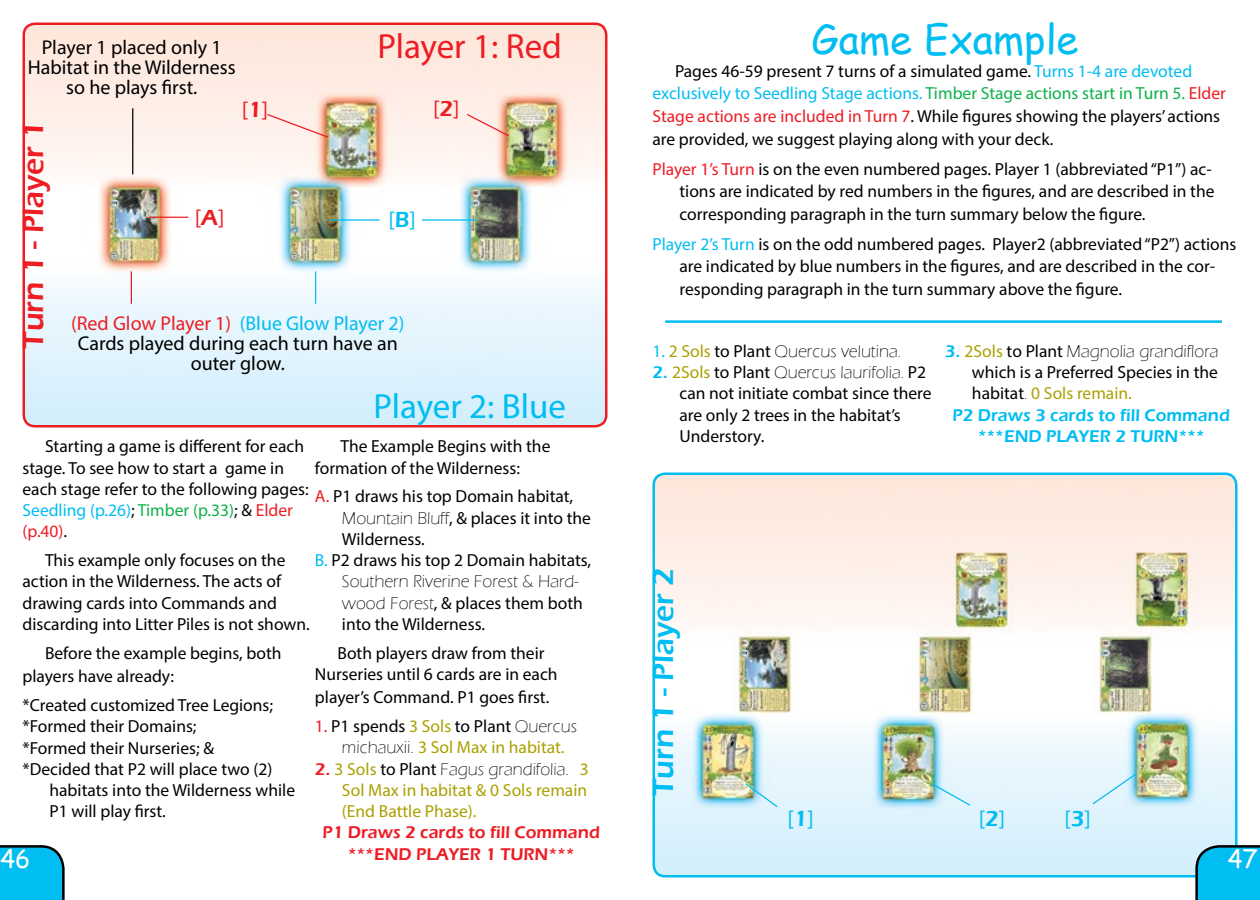
<style>
.page{position:relative;width:1260px;height:900px;background:#fff}
.page>*{position:absolute;margin:0;border:0;box-sizing:border-box;transform-origin:0 0}
.t1{font:40px "Comic Sans MS";color:#00bdf2}
.t2{font:35px "Myriad Pro";color:#00bdf2}
.t3{font:35px "Myriad Pro";color:#ed1d24}
.t4{font:600 30px "Eras ITC";color:#00bdf2}
.t5{font:600 30px "Eras ITC";color:#ed1d24}
.t6{font:25px "Comic Sans MS";color:#fff}
.t7{font:22.5px "Myriad Pro";color:#00bdf2}
.t8{font:22.5px "Myriad Pro";color:#ed1d24}
.t9{font:20px/20px "Myriad Pro";color:#000;text-align:center}
.t10{font:20px "Myriad Pro";color:#00bdf2}
.t11{font:17.5px/21.2px "Myriad Pro";color:#000}
.t12{font:300 17.5px "Eras ITC";color:#000}
.t13{font:17.5px/21.2px "Myriad Pro";color:#aba000}
.t14{font:600 17.5px/21.2px "Eras ITC";color:#00bdf2;text-align:center}
.t15{font:600 17.5px/21.2px "Eras ITC";color:#ed1d24;text-align:center}
.s1{color:#00bdf2}
.s2{color:#0db14b}
.s3{color:#ed1d24}
.s4{font-family:"Eras ITC";font-weight:600}
.s5{font-weight:600;color:#00bdf2}
.s6{font-family:"Myriad Pro";font-weight:400;color:#aba000}
.s7{font-family:"Myriad Pro";font-weight:400}
.s8{font-family:"Eras ITC";font-weight:300}
.s9{color:#aba000}
.s10{font-family:"Myriad Pro";font-weight:400;color:#00bdf2}
.s11{color:#000}
.s12{font-family:"Eras ITC";font-weight:300;color:#000}
.s13{font-weight:600;color:#ed1d24}
</style>
<div class="page">
<img style="left:655px;top:475px;width:580px;height:400px">
<div style="left:652px;top:472px;width:586px;height:406px;border:2px solid #00bdf2;border-radius:11px"></div>
<img style="left:25px;top:25px;width:580px;height:400px">
<div style="left:22px;top:22px;width:586px;height:406px;border:2px solid #ed1d24;border-radius:11px"></div>
<svg style="left:0;top:845px;width:65px;height:55px"></svg>
<svg style="left:1195px;top:845px;width:65px;height:55px"></svg>
<hr style="left:131px;top:271px;width:1px;height:33px;background:#ed1d24">
<hr style="left:315px;top:271px;width:1px;height:33px;background:#00bdf2">
<hr style="left:328px;top:219px;width:52px;height:2px;background:#00bdf2">
<hr style="left:422px;top:219px;width:55px;height:2px;background:#00bdf2">
<hr style="left:149px;top:217px;width:39px;height:1px;background:#ed1d24">
<svg style="left:266px;top:113px;width:64px;height:26px"></svg>
<svg style="left:465px;top:113px;width:45px;height:25px"></svg>
<svg style="left:744px;top:782px;width:35px;height:26px"></svg>
<svg style="left:930px;top:782px;width:42px;height:25px"></svg>
<svg style="left:1091px;top:772px;width:47px;height:34px"></svg>
<hr style="left:665px;top:320px;width:557px;height:3px;background:#00bdf2">
<hr style="left:132px;top:108px;width:1px;height:66px;background:#000">
<h1 class="t1" style="left:812px;top:10px;width:269px">Game Example</h1>
<p class="t11" style="left:653px;top:60px;width:575px;line-height:22.5px;text-indent:22px">Pages 46-59 present 7 turns of a simulated game. <span class="s1">Turns 1-4 are devoted exclusively to Seedling Stage actions.</span> <span class="s2">Timber Stage actions start in Turn 5.</span> <span class="s3">Elder Stage actions are included in Turn 7</span>. While figures showing the players’ actions are provided, we suggest playing along with your deck.</p>
<p class="t11" style="left:679px;top:157px;width:537px;line-height:22.5px;text-indent:-27px"><span class="s3">Player 1’s Turn</span> is on the even numbered pages. Player 1 (abbreviated “P1”) ac&shy;tions are indicated by red numbers in the figures, and are described in the corresponding paragraph in the turn summary below the figure.</p>
<p class="t11" style="left:679px;top:232px;width:559px;line-height:22.5px;text-indent:-27px"><span class="s1">Player 2’s Turn</span> is on the odd numbered pages. Player2 (abbreviated “P2”) actions are indicated by blue numbers in the figures, and are described in the cor&shy;responding paragraph in the turn summary above the figure.</p>
<p class="t9" style="left:28px;top:37px;width:209px">Player 1 placed only 1<br>Habitat in the Wilderness so he plays first.</p>
<h2 class="t3" style="left:377px;top:24px;width:186px">Player 1: Red</h2>
<p class="t8" style="left:433px;top:94px;width:28px">[<span class="s4">2</span>]</p>
<p class="t8" style="left:242px;top:95px;width:28px">[<span class="s4">1</span>]</p>
<h3 class="t5" style="left:16px;top:349px;width:230px;rotate:-90deg">Turn 1 - Player 1</h3>
<p class="t8" style="left:195px;top:203px;width:31px">[<span class="s4">A</span>]</p>
<p class="t7" style="left:389px;top:206px;width:29px">[<span class="s4">B</span>]</p>
<p class="t10" style="left:71px;top:311px;width:335px"><span class="s3">(Red Glow Player 1)</span> (Blue Glow Player 2)</p>
<p class="t9" style="left:78px;top:333px;width:321px">Cards played during each turn have an outer glow.</p>
<p class="t12" style="left:945px;top:341px;width:275px"><span class="s5">3.</span> <span class="s6">2Sols</span> <span class="s7">to Plant</span> Magnolia grandiflora</p>
<p class="t11" style="left:972px;top:361px;width:247px">which is a Preferred Species in the habitat<span class="s8">.</span> <span class="s9">0 Sols remain.</span></p>
<p class="t14" style="left:953px;top:404px;width:279px">P2 Draws 3 cards to fill Command ***END PLAYER 2 TURN***</p>
<p class="t12" style="left:652px;top:341px;width:250px"><span class="s10">1.</span> <span class="s6">2 Sols</span> <span class="s7">to Plant</span> Quercus velutina.</p>
<p class="t12" style="left:652px;top:363px;width:275px"><span class="s5">2.</span> <span class="s6">2Sols</span> <span class="s7">to Plant</span> Quercus laurifolia. <span class="s7">P2</span></p>
<p class="t11" style="left:680px;top:383px;width:254px">can not initiate combat since there are only 2 trees in the habitat’s<br>Understory.</p>
<h2 class="t2" style="left:373px;top:384px;width:194px">Player 2: Blue</h2>
<p class="t11" style="left:22px;top:436px;width:288px;text-indent:23px">Starting a game is different for each stage. To see how to start a game in each stage refer to the following pages:<br><span class="s1">Seedling (p.26)</span>; <span class="s2">Timber (p.33)</span>; &amp; <span class="s3">Elder (p.40)</span>.</p>
<p class="t11" style="left:22px;top:549px;width:289px;text-indent:23px">This example only focuses on the action in the Wilderness. The acts of drawing cards into Commands and discarding into Litter Piles is not shown.</p>
<p class="t11" style="left:22px;top:641px;width:261px;line-height:23.8px;text-indent:23px">Before the example begins, both players have already:</p>
<p class="t11" style="left:22px;top:694px;width:252px">*Created customized Tree Legions;</p>
<p class="t11" style="left:22px;top:716px;width:176px">*Formed their Domains;</p>
<p class="t11" style="left:22px;top:737px;width:193px">*Formed their Nurseries; &amp;</p>
<p class="t11" style="left:22px;top:758px;width:251px">*Decided that P2 will place two (2)</p>
<p class="t11" style="left:50px;top:779px;width:247px">habitats into the Wilderness while</p>
<p class="t11" style="left:50px;top:801px;width:118px">P1 will play first.</p>
<p class="t11" style="left:315px;top:436px;width:237px;text-indent:25px">The Example Begins with the formation of the Wilderness:</p>
<p class="t11" style="left:315px;top:486px;width:260px"><span class="s3">A.</span> P1 draws his top Domain habitat,</p>
<p class="t11" style="left:342px;top:507px;width:250px"><span class="s8">Mountain Bluff</span>, &amp; places it into the</p>
<p class="t11" style="left:342px;top:528px;width:84px">Wilderness.</p>
<p class="t11" style="left:315px;top:549px;width:278px"><span class="s1">B.</span> P2 draws his top 2 Domain habitats,</p>
<p class="t12" style="left:342px;top:572px;width:238px">Southern Riverine Forest &amp; Hard-</p>
<p class="t11" style="left:342px;top:592px;width:242px"><span class="s8">wood Forest</span>, &amp; places them both into the Wilderness.</p>
<p class="t11" style="left:315px;top:642px;width:244px;text-align:center">Both players draw from their<br>Nurseries until 6 cards are in each</p>
<p class="t11" style="left:315px;top:687px;width:236px">player’s Command. P1 goes first.</p>
<p class="t13" style="left:342px;top:715px;width:237px;text-indent:-27px"><span class="s3">1.</span> <span class="s11">P1 spends</span> 3 Sols <span class="s11">to Plant</span> <span class="s12">Quercus michauxii.</span> 3 Sol Max in habitat.</p>
<p class="t12" style="left:315px;top:759px;width:275px"><span class="s13">2.</span> <span class="s6">3 Sols</span> <span class="s7">to Plant</span> Fagus grandifolia. <span class="s6">3</span></p>
<p class="t13" style="left:342px;top:779px;width:247px">Sol Max in habitat &amp; 0 Sols remain (End Battle Phase).</p>
<p class="t15" style="left:323px;top:822px;width:279px">P1 Draws 2 cards to fill Command ***END PLAYER 1 TURN***</p>
<h3 class="t4" style="left:646px;top:796px;width:230px;rotate:-90deg">Turn 1 - Player 2</h3>
<p class="t7" style="left:788px;top:804px;width:28px">[<span class="s4">1</span>]</p>
<p class="t7" style="left:979px;top:804px;width:28px">[<span class="s4">2</span>]</p>
<p class="t7" style="left:1064px;top:804px;width:28px">[<span class="s4">3</span>]</p>
<h3 class="t6" style="left:0;top:840px;width:32px">46</h3>
<h3 class="t6" style="left:1227px;top:840px;width:32px">47</h3>
</div>
